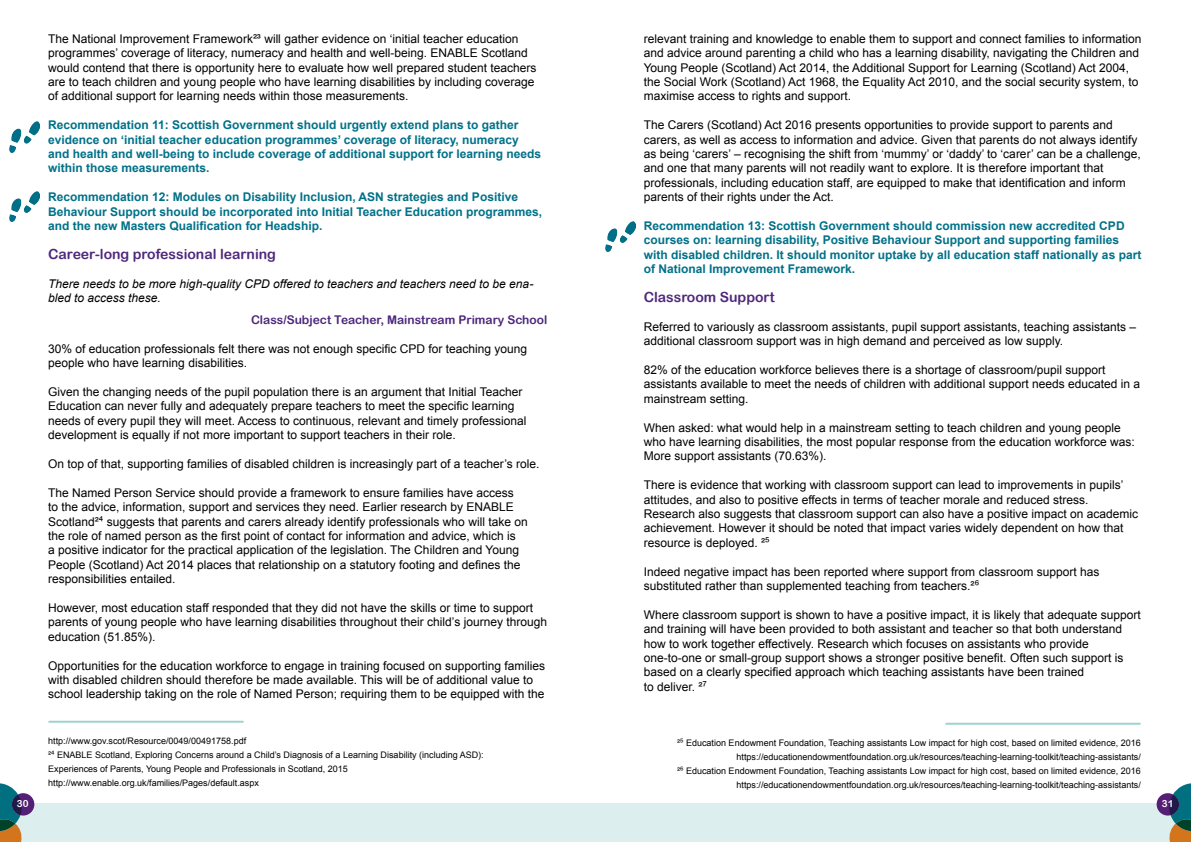
<style>
.page{position:relative;width:1191px;height:842px;background:#fff}
.page>*{position:absolute;margin:0;border:0;box-sizing:border-box;transform-origin:0 0}
.t1{font:14px "Arial Rounded MT Bold";color:#4f287c}
.t2{font:12px/14.4px "Arial";color:#000}
.t3{font:700 12px/14.4px "Arial";color:#007188}
.t4{font:italic 12px/14.4px "Arial";color:#000}
.t5{font:12px "Arial Rounded MT Bold";color:#4d277b}
.t6{font:9.8px "Arial Rounded MT Bold";color:#fff}
.t7{font:9px/14px "Arial";color:#000}
.s1{font-family:"Helvetica Neue"}
</style>
<div class="page">
<div style="left:0;top:803px;width:595px;height:39px;background:#dceeed"></div>
<div style="left:12px;top:793px;width:22px;height:22px;background:#551f75;border-radius:50%"></div>
<svg style="left:0;top:783px;width:23px;height:59px"></svg>
<div style="left:595px;top:803px;width:596px;height:39px;background:#dceeed"></div>
<div style="left:1156px;top:793px;width:23px;height:22px;background:#551f75;border-radius:50%"></div>
<svg style="left:1168px;top:783px;width:23px;height:59px"></svg>
<img style="left:605px;top:222px;width:30px;height:30px">
<img style="left:9px;top:122px;width:31px;height:30px">
<img style="left:9px;top:192px;width:31px;height:30px">
<hr style="left:49px;top:721px;width:194px;height:2px;background:#9dd3cf">
<hr style="left:946px;top:723px;width:193px;height:2px;background:#9dd3cf">
<p class="t2" style="left:48px;top:31px;width:490px">The National Improvement Framework²³ will gather evidence on ‘initial teacher education programmes’ coverage of literacy, numeracy and health and well-being. ENABLE Scotland would contend that there is opportunity here to evaluate how well prepared student teachers are to teach children and young people who have learning disabilities by including coverage of additional support for learning needs within those measurements.</p>
<p class="t3" style="left:48px;top:118px;width:494px">Recommendation 11: Scottish Government should urgently extend plans to gather evidence on ‘initial teacher education programmes’ coverage of literacy, numeracy and health and well-being to include coverage of additional support for learning needs within those measurements.</p>
<p class="t3" style="left:48px;top:190px;width:495px">Recommendation 12: Modules on Disability Inclusion, ASN strategies and Positive<br>Behaviour Support should be incorporated into Initial Teacher Education programmes, and the new Masters Qualification for Headship.</p>
<p class="t1" style="left:48px;top:246px;width:229px">Career-long professional learning</p>
<p class="t4" style="left:48px;top:276px;width:486px">There needs to be more high-quality CPD offered to teachers and teachers need to be ena&shy;bled to access these.</p>
<p class="t5" style="left:251px;top:313px;width:298px">Class/Subject Teacher, Mainstream Primary School</p>
<p class="t2" style="left:48px;top:341px;width:480px">30% of education professionals felt there was not enough specific CPD for teaching young people who have learning disabilities.</p>
<p class="t2" style="left:48px;top:385px;width:480px">Given the changing needs of the pupil population there is an argument that Initial Teacher Education can never fully and adequately prepare teachers to meet the specific learning needs of every pupil they will meet. Access to continuous, relevant and timely professional development is equally if not more important to support teachers in their role.</p>
<p class="t2" style="left:48px;top:457px;width:493px">On top of that, supporting families of disabled children is increasingly part of a teacher’s role.</p>
<p class="t2" style="left:48px;top:485px;width:481px">The Named Person Service should provide a framework to ensure families have access<br>to the advice, information, support and services they need. Earlier research by ENABLE Scotland²<span class="s1">⁴</span> suggests that parents and carers already identify professionals who will take on the role of named person as the first point of contact for information and advice, which is<br>a positive indicator for the practical application of the legislation. The Children and Young People (Scotland) Act 2014 places that relationship on a statutory footing and defines the responsibilities entailed.</p>
<p class="t2" style="left:48px;top:601px;width:500px">However, most education staff responded that they did not have the skills or time to support parents of young people who have learning disabilities throughout their child’s journey through education (51.85%).</p>
<p class="t2" style="left:48px;top:658px;width:498px">Opportunities for the education workforce to engage in training focused on supporting families with disabled children should therefore be made available. This will be of additional value to school leadership taking on the role of Named Person; requiring them to be equipped with the</p>
<p class="t7" style="left:48px;top:734px;width:437px">http://www.gov.scot/Resource/0049/00491758.pdf<br>²<span class="s1">⁴</span> ENABLE Scotland, Exploring Concerns around a Child’s Diagnosis of a Learning Disability (including ASD):<br>Experiences of Parents, Young People and Professionals in Scotland, 2015 http://www.enable.org.uk/families/Pages/default.aspx</p>
<p class="t2" style="left:643px;top:31px;width:499px">relevant training and knowledge to enable them to support and connect families to information and advice around parenting a child who has a learning disability, navigating the Children and Young People (Scotland) Act 2014, the Additional Support for Learning (Scotland) Act 2004, the Social Work (Scotland) Act 1968, the Equality Act 2010, and the social security system, to maximise access to rights and support.</p>
<p class="t2" style="left:643px;top:118px;width:498px">The Carers (Scotland) Act 2016 presents opportunities to provide support to parents and carers, as well as access to information and advice. Given that parents do not always identify as being ‘carers’ – recognising the shift from ‘mummy’ or ‘daddy’ to ‘carer’ can be a challenge, and one that many parents will not readily want to explore. It is therefore important that professionals, including education staff, are equipped to make that identification and inform parents of their rights under the Act.</p>
<p class="t3" style="left:643px;top:219px;width:499px">Recommendation 13: Scottish Government should commission new accredited CPD courses on: learning disability, Positive Behaviour Support and supporting families with disabled children. It should monitor uptake by all education staff nationally as part of National Improvement Framework.</p>
<p class="t1" style="left:643px;top:289px;width:133px">Classroom Support</p>
<p class="t2" style="left:643px;top:319px;width:494px">Referred to variously as classroom assistants, pupil support assistants, teaching assistants – additional classroom support was in high demand and perceived as low supply.</p>
<p class="t2" style="left:643px;top:363px;width:498px">82% of the education workforce believes there is a shortage of classroom/pupil support assistants available to meet the needs of children with additional support needs educated in a mainstream setting.</p>
<p class="t2" style="left:643px;top:420px;width:492px">When asked: what would help in a mainstream setting to teach children and young people who have learning disabilities, the most popular response from the education workforce was:<br>More support assistants (70.63%).</p>
<p class="t2" style="left:643px;top:478px;width:496px">There is evidence that working with classroom support can lead to improvements in pupils’ attitudes, and also to positive effects in terms of teacher morale and reduced stress.<br>Research also suggests that classroom support can also have a positive impact on academic achievement. However it should be noted that impact varies widely dependent on how that resource is deployed. ²<span class="s1">⁵</span></p>
<p class="t2" style="left:643px;top:564px;width:457px">Indeed negative impact has been reported where support from classroom support has substituted rather than supplemented teaching from teachers.²<span class="s1">⁶</span></p>
<p class="t2" style="left:643px;top:607px;width:498px">Where classroom support is shown to have a positive impact, it is likely that adequate support and training will have been provided to both assistant and teacher so that both understand how to work together effectively. Research which focuses on assistants who provide one-to-one or small-group support shows a stronger positive benefit. Often such support is based on a clearly specified approach which teaching assistants have been trained<br>to deliver. ²<span class="s1">⁷</span></p>
<p class="t7" style="left:677px;top:736px;width:465px;text-align:right">²<span class="s1">⁵</span> Education Endowment Foundation, Teaching assistants Low impact for high cost, based on limited evidence, 2016 https://educationendowmentfoundation.org.uk/resources/teaching-learning-toolkit/teaching-assistants/<br>²<span class="s1">⁶</span> Education Endowment Foundation, Teaching assistants Low impact for high cost, based on limited evidence, 2016 https://educationendowmentfoundation.org.uk/resources/teaching-learning-toolkit/teaching-assistants/</p>
<p class="t6" style="left:17px;top:798px;width:13px">30</p>
<p class="t6" style="left:1161px;top:798px;width:13px">31</p>
</div>
